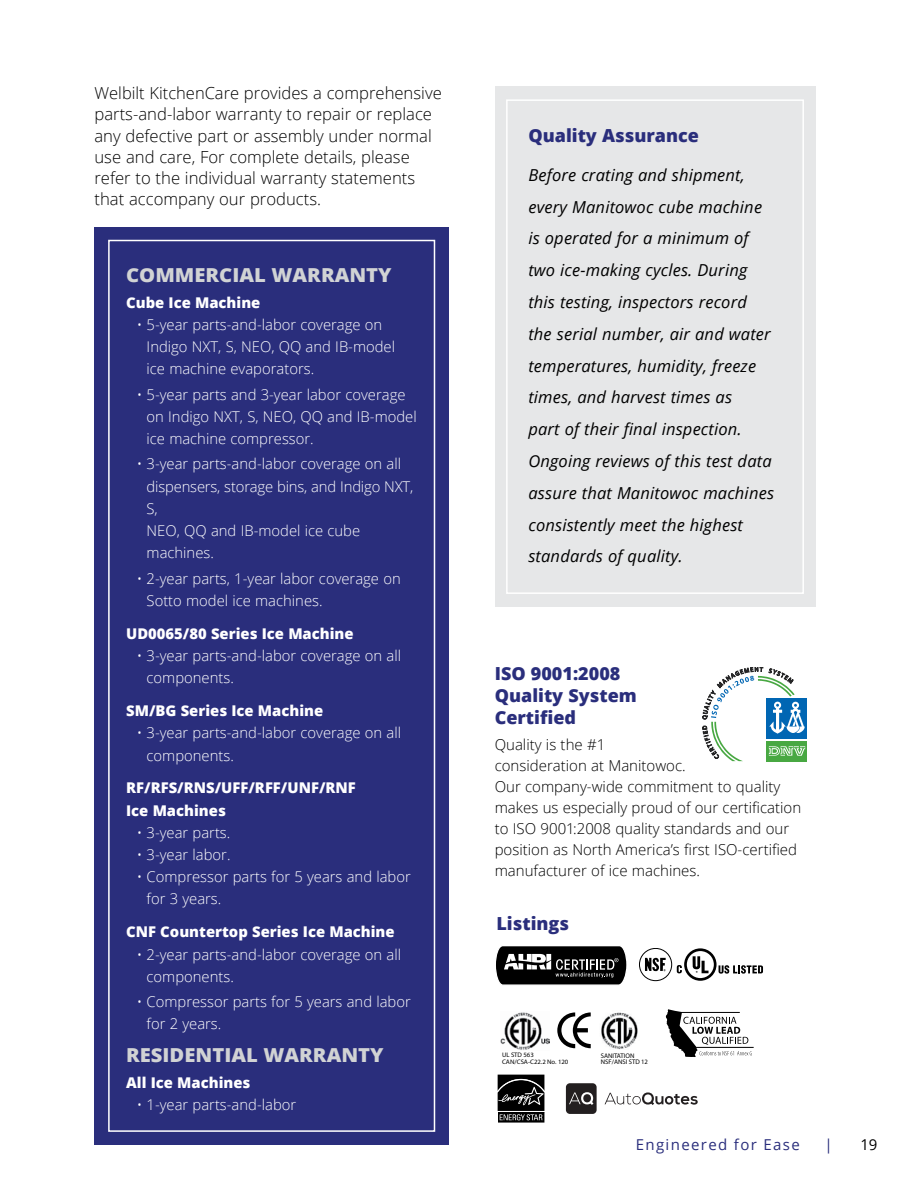
<style>
.page{position:relative;width:918px;height:1188px;background:#fff}
.page>*{position:absolute;margin:0;border:0;box-sizing:border-box;transform-origin:0 0}
.t1{font:800 19.2px "Open Sans";color:#d1d3d4;scale:1.05 1}
.t2{font:800 18px/21.6px "Open Sans";color:#2a2e7c}
.t3{font:300 16.65px/21.1px "Open Sans";color:#000}
.t4{font:italic 16.5px/31.8px "Open Sans";letter-spacing:.01em;color:#000}
.t5{font:300 15px/21px "Open Sans";color:#000}
.t6{font:15px "Open Sans";letter-spacing:.09em;color:#2a2e7c}
.t7{font:15px "Open Sans";color:#000}
.t8{font:300 14.85px/22.2px "Open Sans";color:#fff}
.t9{font:800 14.85px/22.2px "Open Sans";color:#fff}
.t10{font:6.6px/6.6px "Myriad Pro";color:#000}
.t11{font:6.6px/6.6px "Myriad";color:#000}
.s1{font-size:16.5px}
</style>
<div class="page">
<div style="left:94px;top:227px;width:355px;height:918px;background:#2a2e7c"></div>
<div style="left:495px;top:86px;width:320px;height:521px;background:#e6e7e8"></div>
<div style="left:506px;top:99px;width:298px;height:495px;border:2px solid #fff"></div>
<div style="left:108px;top:240px;width:327px;height:892px;border:2px solid #fff"></div>
<div style="left:767px;top:698px;width:40px;height:41px;background:#0066b3"></div>
<div style="left:767px;top:741px;width:40px;height:20px;background:#48a842"></div>
<svg style="left:639px;top:948px;width:33px;height:33px"></svg>
<div style="left:639px;top:948px;width:33px;height:33px;border:1px solid #000;border-radius:50%"></div>
<svg style="left:645px;top:958px;width:21px;height:13px"></svg>
<svg style="left:685px;top:950px;width:30px;height:29px"></svg>
<div style="left:684px;top:948px;width:33px;height:33px;border:3px solid #000;border-radius:50%"></div>
<svg style="left:693px;top:956px;width:16px;height:17px"></svg>
<svg style="left:719px;top:965px;width:44px;height:9px"></svg>
<svg style="left:677px;top:965px;width:5px;height:8px"></svg>
<svg style="left:557px;top:1012px;width:34px;height:36px"></svg>
<img style="left:501px;top:1012px;width:48px;height:38px">
<img style="left:601px;top:1012px;width:37px;height:38px">
<hr style="left:693px;top:1047px;width:61px;height:1px;background:#000">
<svg style="left:666px;top:1009px;width:86px;height:48px"></svg>
<svg style="left:496px;top:946px;width:131px;height:39px;background:#343434"></svg>
<svg style="left:605px;top:1092px;width:93px;height:13px"></svg>
<div style="left:566px;top:1083px;width:31px;height:31px;background:#231f20;border-radius:4px"></div>
<svg style="left:569px;top:1092px;width:24px;height:13px"></svg>
<div style="left:496px;top:1073px;width:50px;height:39px;background:#9b9b9b"></div>
<svg style="left:496px;top:1075px;width:50px;height:48px;background:#3a3a3a"></svg>
<svg style="left:702px;top:667px;width:104px;height:94px"></svg>
<p class="t3" style="left:94px;top:82px;width:349px"><span class="s1">Welbilt KitchenCare</span> provides a comprehensive parts-and-labor warranty to repair or replace any defective part or assembly under normal use and care, For complete details, please refer to the individual warranty statements that accompany our products.</p>
<p class="t1" style="left:126px;top:261px;width:254px">COMMERCIAL WARRANTY</p>
<p class="t9" style="left:126px;top:290px;width:136px">Cube Ice Machine</p>
<p class="t8" style="left:147px;top:313px;width:250px;text-indent:-10px">• 5-year parts-and-labor coverage on<br>Indigo NXT, S, NEO, QQ and IB‑model ice machine evaporators.</p>
<p class="t8" style="left:147px;top:383px;width:272px;text-indent:-10px">• 5-year parts and 3-year labor coverage on Indigo NXT, S, NEO, QQ and IB‑model ice machine compressor.</p>
<p class="t8" style="left:147px;top:453px;width:268px;text-indent:-10px">• 3-year parts-and-labor coverage on all dispensers, storage bins, and Indigo NXT,<br>S,<br>NEO, QQ and IB-model ice cube machines.</p>
<p class="t8" style="left:147px;top:567px;width:256px;text-indent:-10px">• 2-year parts, 1-year labor coverage on<br>Sotto model ice machines.</p>
<p class="t9" style="left:126px;top:622px;width:229px">UD0065/80 Series Ice Machine</p>
<p class="t8" style="left:147px;top:644px;width:256px;text-indent:-10px">• 3-year parts-and-labor coverage on all components.</p>
<p class="t9" style="left:126px;top:699px;width:199px">SM/BG Series Ice Machine</p>
<p class="t8" style="left:147px;top:721px;width:256px;text-indent:-10px">• 3-year parts-and-labor coverage on all components.</p>
<p class="t9" style="left:126px;top:776px;width:231px">RF/RFS/RNS/UFF/RFF/UNF/RNF<br>Ice Machines</p>
<p class="t8" style="left:137px;top:821px;width:95px">• 3-year parts.</p>
<p class="t8" style="left:137px;top:843px;width:95px">• 3-year labor.</p>
<p class="t8" style="left:147px;top:865px;width:266px;text-indent:-10px">• Compressor parts for 5 years and labor for 3 years.</p>
<p class="t9" style="left:126px;top:920px;width:270px">CNF Countertop Series Ice Machine</p>
<p class="t8" style="left:147px;top:943px;width:256px;text-indent:-10px">• 2-year parts-and-labor coverage on all components.</p>
<p class="t8" style="left:147px;top:990px;width:266px;text-indent:-10px">• Compressor parts for 5 years and labor for 2 years.</p>
<p class="t1" style="left:126px;top:1041px;width:247px">RESIDENTIAL WARRANTY</p>
<p class="t9" style="left:126px;top:1070px;width:126px">All Ice Machines</p>
<p class="t8" style="left:137px;top:1093px;width:161px">• 1-year parts-and-labor</p>
<p class="t2" style="left:528px;top:124px;width:172px">Quality Assurance</p>
<p class="t4" style="left:528px;top:158px;width:247px">Before crating and shipment, every Manitowoc cube machine is operated for a minimum of two ice-making cycles. During this testing, inspectors record the serial number, air and water temperatures, humidity, freeze times, and harvest times as<br>part of their final inspection.<br>Ongoing reviews of this test data assure that Manitowoc machines consistently meet the highest standards of quality.</p>
<p class="t2" style="left:495px;top:662px;width:144px">ISO 9001:2008<br>Quality System<br>Certified</p>
<p class="t5" style="left:495px;top:734px;width:308px">Quality is the #1<br>consideration at Manitowoc.<br>Our company-wide commitment to quality makes us especially proud of our certification to ISO 9001:2008 quality standards and our position as North America’s first ISO-certified manufacturer of ice machines.</p>
<p class="t2" style="left:496px;top:911px;width:74px">Listings</p>
<p class="t10" style="left:502px;top:1051px;width:68px">UL STD 563<br>CAN/CSA-C22.2 No. 120</p>
<p class="t11" style="left:601px;top:1052px;width:49px">SANITATION<br>NSF/ANSI STD 12</p>
<p class="t6" style="left:636px;top:1134px;width:165px">Engineered for Ease</p>
<p class="t6" style="left:825px;top:1134px;width:10px">|</p>
<p class="t7" style="left:860px;top:1134px;width:19px">19</p>
</div>
